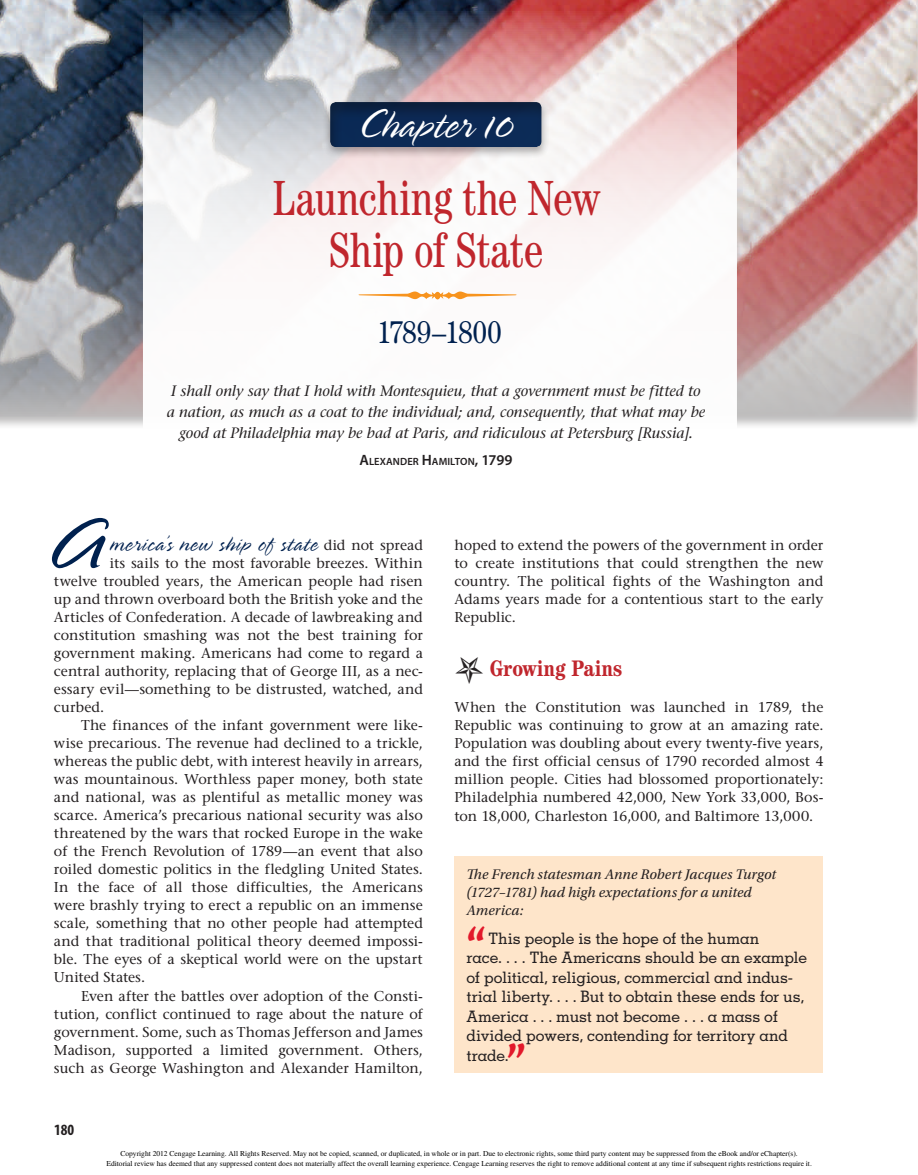
<style>
.page{position:relative;width:918px;height:1175px;background:#fff}
.page>*{position:absolute;margin:0;border:0;box-sizing:border-box;transform-origin:0 0}
.t1{font:300 82.5px "Spring LP Std";color:#00214f}
.t2{font:condensed 49.5px/52.5px "Century Std";letter-spacing:-.01em;color:#c0262d;text-align:center;scale:.9 1}
.t3{font:300 45px "Spring LP Std";color:#fff}
.t4{font:700 45px "Utopia Std";color:#e2192b}
.t5{font:31.5px "Century Std";letter-spacing:-.005em;color:#00214f;scale:.9 1}
.t6{font:300 24px "Spring LP Std";letter-spacing:.04em;color:#00214f}
.t7{font:700 condensed 22.5px "Century Std";letter-spacing:.01em;color:#c0262d}
.t8{font:500 15.75px/19.5px "Memphis LT Std";letter-spacing:-.01em;color:#231f20}
.t9{font:700 condensed 15.75px "Myriad Pro";color:#231f20}
.t10{font:italic 500 15px/21px "Stone Serif Std";color:#231f20;text-align:center}
.t11{font:italic 14.7px/18px "Utopia Std";letter-spacing:.01em;color:#231f20}
.t12{font:500 14.25px/18px "Stone Serif Std";letter-spacing:.005em;color:#231f20;text-align:justify}
.t13{font:600 10.5px "Myriad Pro";letter-spacing:.005em;color:#231f20}
.t14{font:7.5px/9.9px "Times";color:#000;text-align:center}
.s1{font-size:15px}
.s2{font-family:"Stone Serif Std";font-weight:500;font-size:14.25px;color:#231f20}
</style>
<div class="page">
<img style="left:0;top:0;width:918px;height:417px">
<svg style="left:143px;top:10px;width:594px;height:451px"></svg>
<div style="left:322px;top:98px;width:228px;height:62px;background:#231f20;opacity:.4"></div>
<div style="left:328px;top:98px;width:216px;height:52px;background:#231f20;opacity:.4"></div>
<div style="left:454px;top:856px;width:370px;height:216px;background:#fee5ca"></div>
<svg style="left:359px;top:291px;width:158px;height:8px"></svg>
<p class="t3" style="left:358px;top:102px;width:158px">Chapter 10</p>
<p class="t2" style="left:273px;top:171px;width:365px">Launching the New<br>Ship of State</p>
<p class="t5" style="left:377px;top:314px;width:140px">1789–1800</p>
<p class="t10" style="left:167px;top:380px;width:540px">I shall only say that I hold with Montesquieu, that a government must be fitted to a nation, as much as a coat to the individual; and, consequently, that what may be good at Philadelphia may be bad at Paris, and ridiculous at Petersburg [Russia].</p>
<p class="t13" style="left:359px;top:455px;width:155px"><span class="s1">A</span>LEXANDER <span class="s1">H</span>AMILTON<span class="s1">, 1799</span></p>
<p class="t1" style="left:45px;top:503px;width:59px">A</p>
<p class="t6" style="left:110px;top:532px;width:315px">merica’s new ship of state <span class="s2">did not spread</span></p>
<p class="t12" style="left:110px;top:554px;width:314px">its sails to the most favorable breezes. Within</p>
<p class="t12" style="left:54px;top:572px;width:370px">twelve troubled years, the American people had risen</p>
<p class="t12" style="left:54px;top:590px;width:370px">up and thrown overboard both the British yoke and the</p>
<p class="t12" style="left:54px;top:608px;width:370px">Articles of Confederation. A decade of lawbreaking and</p>
<p class="t12" style="left:54px;top:626px;width:370px">constitution smashing was not the best training for</p>
<p class="t12" style="left:54px;top:644px;width:370px">government making. Americans had come to regard a</p>
<p class="t12" style="left:54px;top:662px;width:371px">central authority, replacing that of George III, as a nec-</p>
<p class="t12" style="left:54px;top:680px;width:370px">essary evil—something to be distrusted, watched, and</p>
<p class="t12" style="left:54px;top:698px;width:52px">curbed.</p>
<p class="t12" style="left:81px;top:716px;width:344px">The finances of the infant government were like-</p>
<p class="t12" style="left:54px;top:734px;width:370px">wise precarious. The revenue had declined to a trickle,</p>
<p class="t12" style="left:54px;top:752px;width:371px">whereas the public debt, with interest heavily in arrears,</p>
<p class="t12" style="left:54px;top:770px;width:370px">was mountainous. Worthless paper money, both state</p>
<p class="t12" style="left:54px;top:788px;width:370px">and national, was as plentiful as metallic money was</p>
<p class="t12" style="left:54px;top:806px;width:370px">scarce. America’s precarious national security was also</p>
<p class="t12" style="left:54px;top:824px;width:370px">threatened by the wars that rocked Europe in the wake</p>
<p class="t12" style="left:54px;top:842px;width:370px">of the French Revolution of 1789—an event that also</p>
<p class="t12" style="left:54px;top:860px;width:370px">roiled domestic politics in the fledgling United States.</p>
<p class="t12" style="left:54px;top:878px;width:371px">In the face of all those difficulties, the Americans</p>
<p class="t12" style="left:54px;top:896px;width:370px">were brashly trying to erect a republic on an immense</p>
<p class="t12" style="left:54px;top:914px;width:370px">scale, something that no other people had attempted</p>
<p class="t12" style="left:54px;top:932px;width:371px">and that traditional political theory deemed impossi-</p>
<p class="t12" style="left:54px;top:950px;width:370px">ble. The eyes of a skeptical world were on the upstart</p>
<p class="t12" style="left:54px;top:968px;width:93px">United States.</p>
<p class="t12" style="left:81px;top:986px;width:343px">Even after the battles over adoption of the Consti-</p>
<p class="t12" style="left:54px;top:1004px;width:370px">tution, conflict continued to rage about the nature of</p>
<p class="t12" style="left:54px;top:1022px;width:371px">government. Some, such as Thomas Jefferson and James</p>
<p class="t12" style="left:54px;top:1040px;width:370px">Madison, supported a limited government. Others,</p>
<p class="t12" style="left:54px;top:1058px;width:370px">such as George Washington and Alexander Hamilton,</p>
<p class="t9" style="left:54px;top:1120px;width:22px">180</p>
<p class="t12" style="left:454px;top:536px;width:371px">hoped to extend the powers of the government in order to create institutions that could strengthen the new country. The political fights of the Washington and Adams years made for a contentious start to the early Republic.</p>
<p class="t7" style="left:490px;top:655px;width:134px">Growing Pains</p>
<p class="t12" style="left:454px;top:698px;width:371px">When the Constitution was launched in 1789, the Republic was continuing to grow at an amazing rate.<br>Population was doubling about every twenty-five years, and the first official census of 1790 recorded almost 4 million people. Cities had blossomed proportionately:<br>Philadelphia numbered 42,000, New York 33,000, Bos&shy;ton 18,000, Charleston 16,000, and Baltimore 13,000.</p>
<p class="t11" style="left:466px;top:865px;width:311px">The French statesman Anne Robert Jacques Turgot (1727–1781) had high expectations for a united<br>America:</p>
<p class="t4" style="left:466px;top:918px;width:22px">“</p>
<p class="t8" style="left:467px;top:928px;width:342px;text-indent:22px">This people is the hope of the human<br>race. . . . The Americans should be an example of political, religious, commercial and indus&shy;trial liberty. . . . But to obtain these ends for us, America . . . must not become . . . a mass of divided powers, contending for territory and trade.</p>
<p class="t4" style="left:506px;top:1035px;width:22px">”</p>
<p class="t14" style="left:106px;top:1148px;width:707px">Copyright 2012 Cengage Learning. All Rights Reserved. May not be copied, scanned, or duplicated, in whole or in part. Due to electronic rights, some third party content may be suppressed from the eBook and/or eChapter(s).<br>Editorial review has deemed that any suppressed content does not materially affect the overall learning experience. Cengage Learning reserves the right to remove additional content at any time if subsequent rights restrictions require it.</p>
</div>
